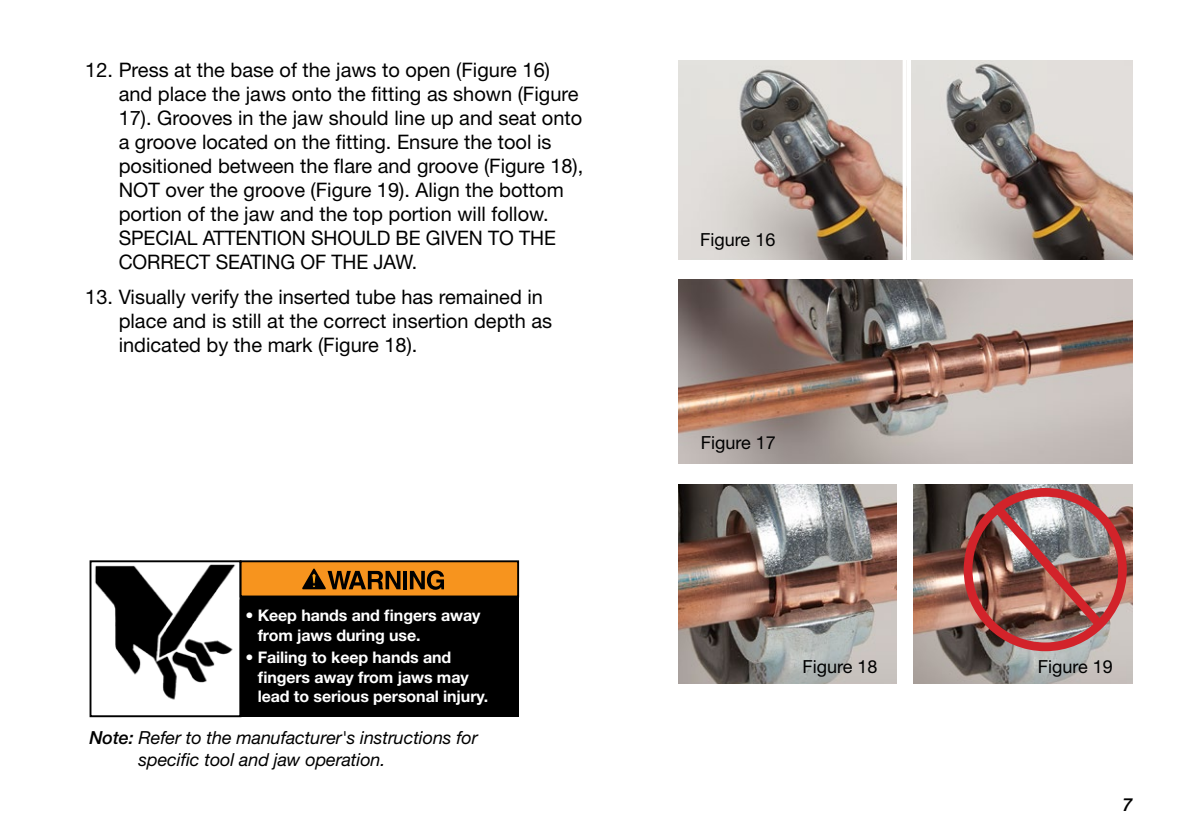
<style>
.page{position:relative;width:1191px;height:840px;background:#fff}
.page>*{position:absolute;margin:0;border:0;box-sizing:border-box;transform-origin:0 0}
.t1{font:20px/24px "Helvetica Neue";color:#000}
.t2{font:italic 18px/21.6px "Helvetica Neue";letter-spacing:-.005em;color:#000}
.t3{font:18px "Helvetica Neue";color:#000}
.t4{font:italic 500 18px "Helvetica Neue";color:#000}
.t5{font:700 16px/19.2px "Helvetica Neue";letter-spacing:-.005em;color:#fff}
.s1{font-weight:500}
</style>
<div class="page">
<img style="left:678px;top:61px;width:224px;height:198px">
<img style="left:678px;top:279px;width:454px;height:184px">
<img style="left:678px;top:484px;width:218px;height:198px">
<img style="left:913px;top:484px;width:219px;height:198px">
<div style="left:90px;top:560px;width:151px;height:156px;border:2px solid #000"></div>
<div style="left:241px;top:596px;width:278px;height:120px;background:#000"></div>
<div style="left:241px;top:561px;width:276px;height:35px;background:#f7941e"></div>
<div style="left:240px;top:560px;width:279px;height:37px;border:2px solid #000"></div>
<svg style="left:302px;top:568px;width:98px;height:21px"></svg>
<hr style="left:403px;top:570px;width:4px;height:19px;background:#000">
<svg style="left:410px;top:570px;width:34px;height:19px"></svg>
<img style="left:95px;top:564px;width:141px;height:136px">
<div style="left:963px;top:487px;width:163px;height:163px;border:9px solid #d2232a;border-radius:50%"></div>
<img style="left:986px;top:496px;width:124px;height:139px">
<img style="left:911px;top:61px;width:221px;height:198px">
<svg style="left:902px;top:60px;width:1px;height:200px"></svg>
<p class="t1" style="left:119px;top:57px;width:466px;text-indent:-33px">12. Press at the base of the jaws to open (Figure 16) and place the jaws onto the fitting as shown (Figure 17). Grooves in the jaw should line up and seat onto a groove located on the fitting. Ensure the tool is positioned between the flare and groove (Figure 18), NOT over the groove (Figure 19). Align the bottom portion of the jaw and the top portion will follow.<br>SPECIAL ATTENTION SHOULD BE GIVEN TO THE CORRECT SEATING OF THE JAW.</p>
<p class="t1" style="left:119px;top:285px;width:435px;text-indent:-33px">13. Visually verify the inserted tube has remained in place and is still at the correct insertion depth as indicated by the mark (Figure 18).</p>
<p class="t5" style="left:258px;top:605px;width:224px;text-indent:-12px">• Keep hands and fingers away from jaws during use.</p>
<p class="t5" style="left:258px;top:647px;width:232px;text-indent:-12px">• Failing to keep hands and fingers away from jaws may lead to serious personal injury.</p>
<p class="t2" style="left:139px;top:726px;width:341px;text-indent:-49px"><span class="s1">Note:</span> Refer to the manufacturer's instructions for specific tool and jaw operation.</p>
<p class="t3" style="left:700px;top:229px;width:77px">Figure 16</p>
<p class="t3" style="left:701px;top:432px;width:77px">Figure 17</p>
<p class="t3" style="left:802px;top:655px;width:77px">Figure 18</p>
<p class="t3" style="left:1037px;top:655px;width:77px">Figure 19</p>
<p class="t4" style="left:1122px;top:793px;width:12px">7</p>
</div>
